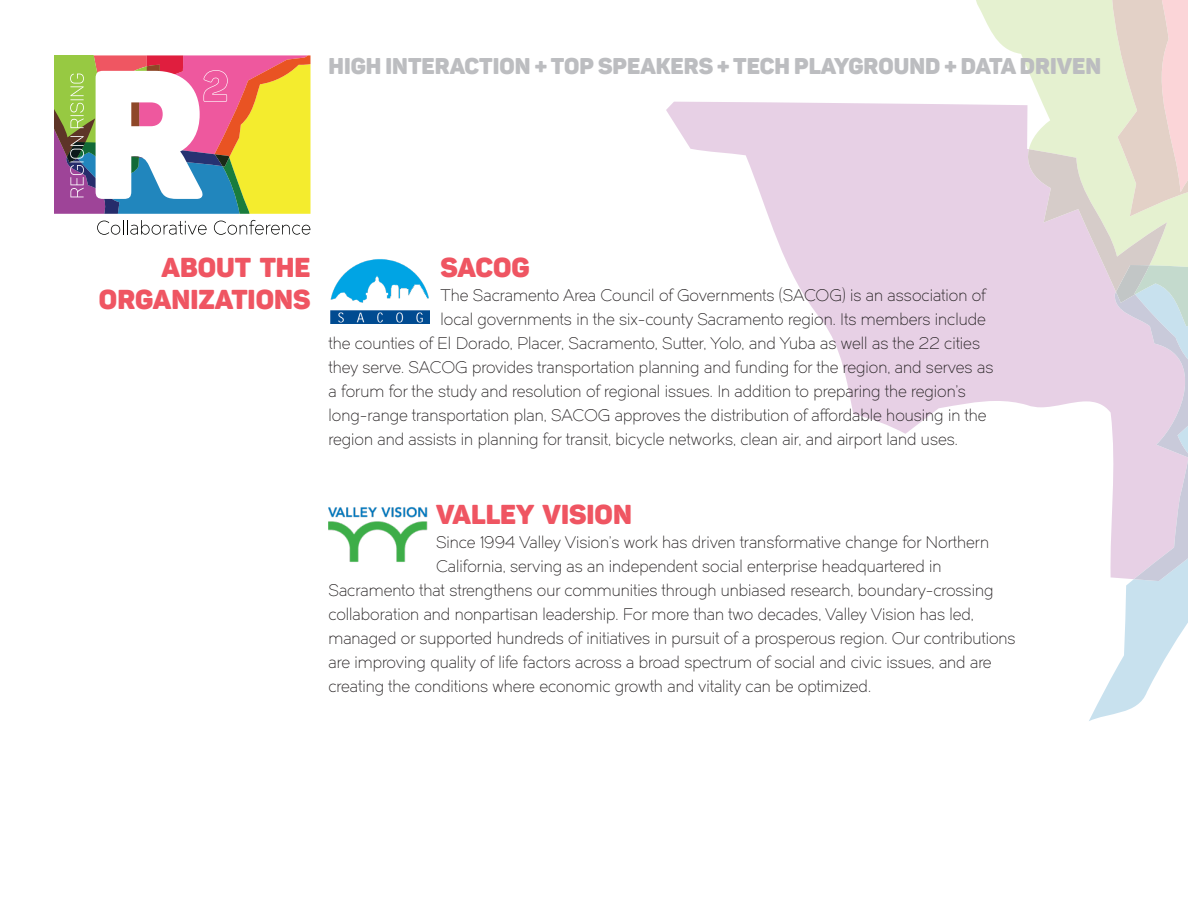
<style>
.page{position:relative;width:1188px;height:918px;background:#fff}
.page>*{position:absolute;margin:0;border:0;box-sizing:border-box;transform-origin:0 0}
.t1{font:27px "Panton Black Caps";color:#ef5562}
.t2{font:22.5px "Panton Black Caps";color:#bcbdc0}
.t3{font:16.5px "Dual 300";color:#231f20}
</style>
<div class="page">
<svg style="left:976px;top:0;width:49px;height:63px;fill:#e5f1d0"></svg>
<svg style="left:666px;top:102px;width:359px;height:332px;fill:#e7d0e5"></svg>
<svg style="left:1025px;top:0;width:163px;height:721px"></svg>
<svg style="left:54px;top:55px;width:256px;height:159px"></svg>
<svg style="left:97px;top:220px;width:110px;height:15px"></svg>
<svg style="left:214px;top:220px;width:96px;height:15px"></svg>
<img style="left:331px;top:259px;width:99px;height:65px">
<img style="left:328px;top:507px;width:100px;height:55px">
<p class="t2" style="left:328px;top:51px;width:774px">HIGH INTERACTION + TOP SPEAKERS + TECH PLAYGROUND + DATA DRIVEN</p>
<p class="t1" style="left:162px;top:250px;width:150px">ABOUT THE</p>
<p class="t1" style="left:99px;top:283px;width:213px">ORGANIZATIONS</p>
<p class="t1" style="left:441px;top:250px;width:91px">SACOG</p>
<p class="t3" style="left:441px;top:286px;width:547px">The Sacramento Area Council of Governments (SACOG) is an association of</p>
<p class="t3" style="left:441px;top:310px;width:547px">local governments in the six-county Sacramento region. Its members include</p>
<p class="t3" style="left:328px;top:334px;width:653px">the counties of El Dorado, Placer, Sacramento, Sutter, Yolo, and Yuba as well as the 22 cities</p>
<p class="t3" style="left:328px;top:358px;width:666px">they serve. SACOG provides transportation planning and funding for the region, and serves as</p>
<p class="t3" style="left:328px;top:382px;width:639px">a forum for the study and resolution of regional issues. In addition to preparing the region’s</p>
<p class="t3" style="left:328px;top:406px;width:660px">long-range transportation plan, SACOG approves the distribution of affordable housing in the</p>
<p class="t3" style="left:328px;top:430px;width:631px">region and assists in planning for transit, bicycle networks, clean air, and airport land uses.</p>
<p class="t1" style="left:436px;top:498px;width:197px">VALLEY VISION</p>
<p class="t3" style="left:436px;top:533px;width:554px">Since 1994 Valley Vision’s work has driven transformative change for Northern</p>
<p class="t3" style="left:436px;top:557px;width:507px">California, serving as an independent social enterprise headquartered in</p>
<p class="t3" style="left:328px;top:581px;width:666px">Sacramento that strengthens our communities through unbiased research, boundary-crossing</p>
<p class="t3" style="left:328px;top:605px;width:647px">collaboration and nonpartisan leadership. For more than two decades, Valley Vision has led,</p>
<p class="t3" style="left:328px;top:629px;width:689px">managed or supported hundreds of initiatives in pursuit of a prosperous region. Our contributions</p>
<p class="t3" style="left:328px;top:653px;width:665px">are improving quality of life factors across a broad spectrum of social and civic issues, and are</p>
<p class="t3" style="left:328px;top:677px;width:544px">creating the conditions where economic growth and vitality can be optimized.</p>
</div>
